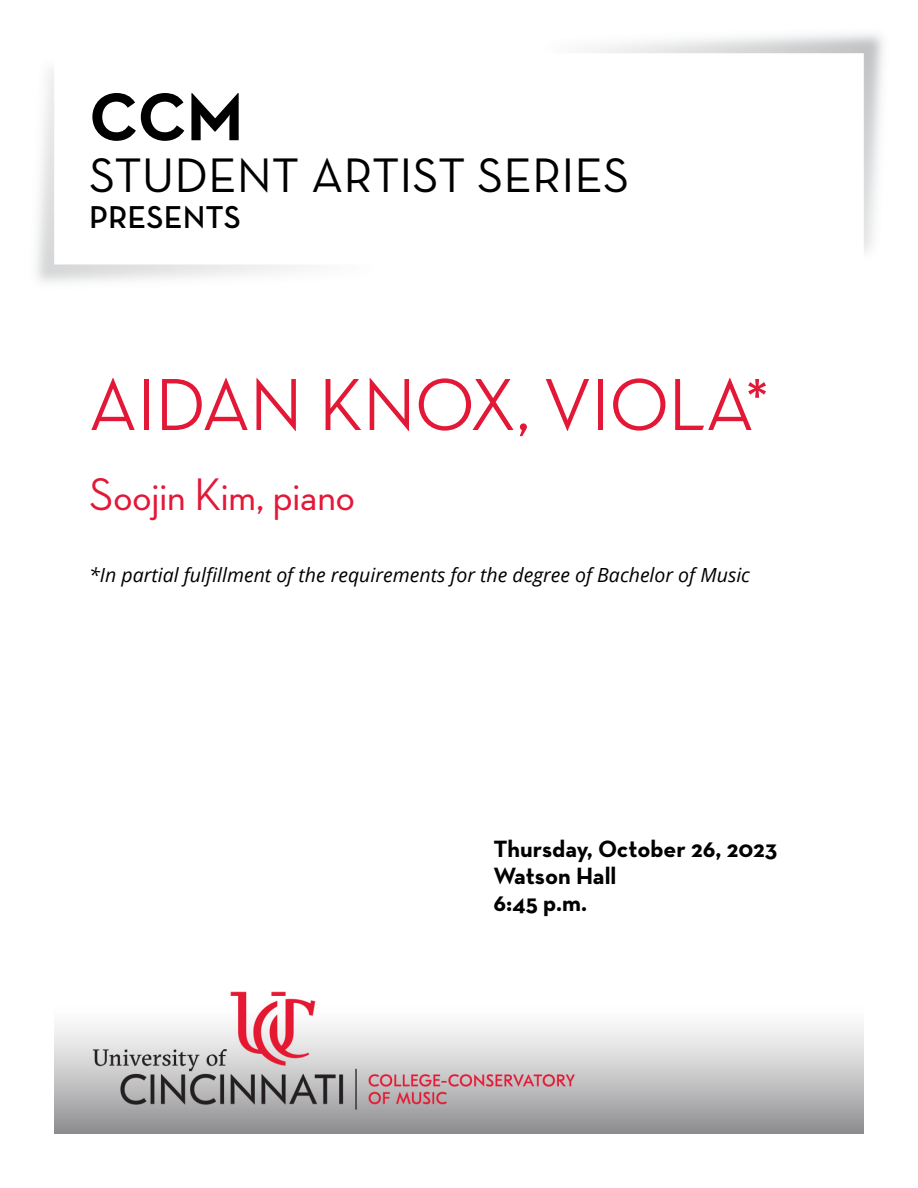
<style>
.page{position:relative;width:918px;height:1188px;background:#fff}
.page>*{position:absolute;margin:0;border:0;box-sizing:border-box;transform-origin:0 0}
.Concert_Title__H1{font:500 75px "Neutra Disp";color:#e31837}
.Page_Intro__H1{font:700 68.7px "Neutra Text";color:#000}
.Page_Intro__H1-2{font:49.35px "Neutra Text";color:#000}
.Musician_Conductor__H2{font:500 46.5px "Neutra Disp";color:#e31837}
.Page_Intro__H1-3{font:600 32.25px "Neutra Text";color:#000}
.Date_Venue_Time__H3{font:700 24px "Neutra Text";color:#000}
.In_partial_fulfillment_of__H2{font:italic 19.5px "Open Sans";color:#000}
</style>
<div class="page">
<img style="left:54px;top:991px;width:810px;height:143px">
<img style="left:589px;top:34px;width:294px;height:218px">
<h1 class="Page_Intro__H1" style="left:89px;top:74px;width:156px">CCM</h1>
<h1 class="Page_Intro__H1-2" style="left:89px;top:145px;width:542px">STUDENT ARTIST SERIES</h1>
<h1 class="Page_Intro__H1-3" style="left:89px;top:197px;width:153px">PRESENTS</h1>
<h1 class="Concert_Title__H1" style="left:89px;top:363px;width:683px">AIDAN KNOX, VIOLA*</h1>
<h2 class="Musician_Conductor__H2" style="left:89px;top:469px;width:267px">Soojin Kim, piano</h2>
<h2 class="In_partial_fulfillment_of__H2" style="left:89px;top:562px;width:662px">*In partial fulfillment of the requirements for the degree of Bachelor of Music</h2>
<h3 class="Date_Venue_Time__H3" style="left:494px;top:834px;width:285px">Thursday, October 26, 2023</h3>
<h3 class="Date_Venue_Time__H3" style="left:494px;top:861px;width:124px">Watson Hall</h3>
<h3 class="Date_Venue_Time__H3" style="left:494px;top:888px;width:95px">6:45 p.m.</h3>
</div>
